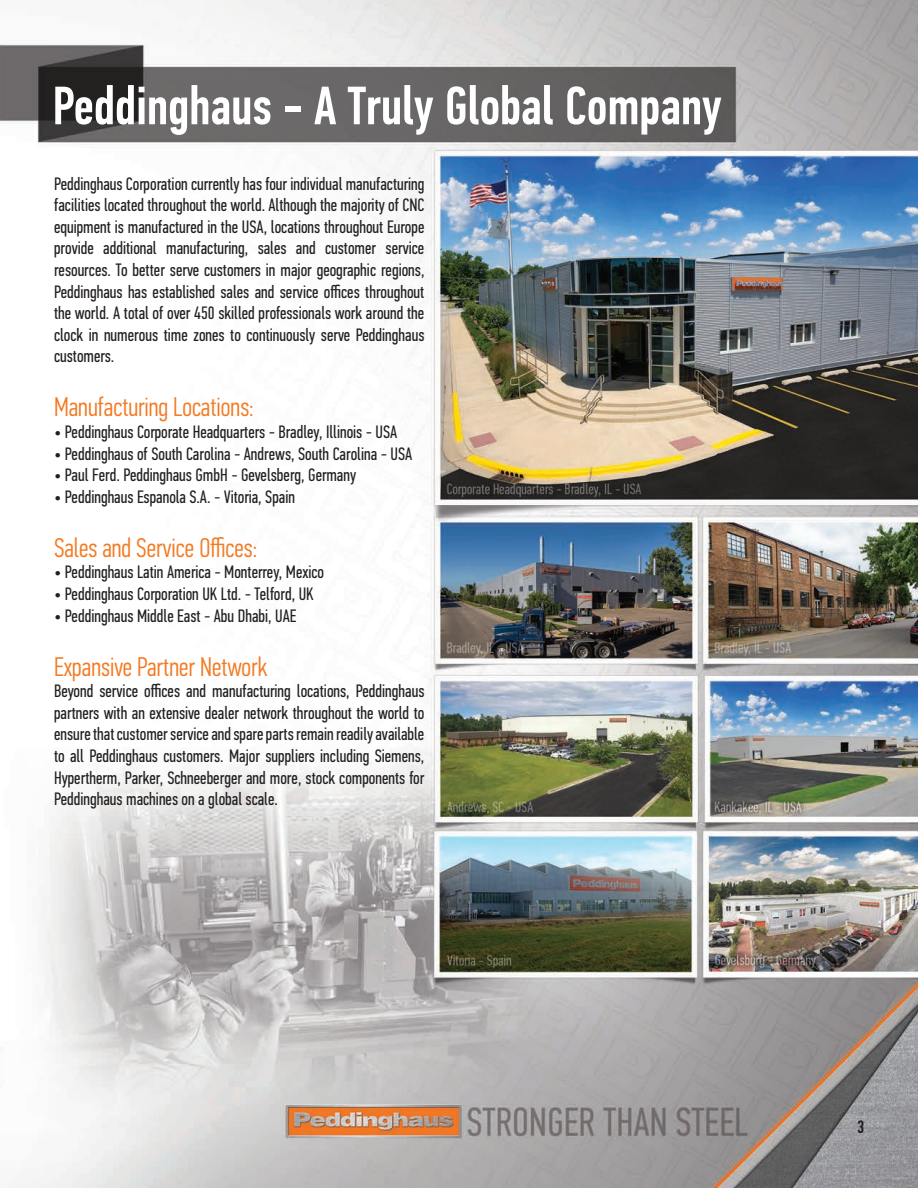
<style>
.page{position:relative;width:918px;height:1188px;background:#fff}
.page>*{position:absolute;margin:0;border:0;box-sizing:border-box;transform-origin:0 0}
.t1{font:500 54px "PF Din Text Comp Pro";color:#fff}
.t2{font:300 27px "PF Din Text Comp Pro";color:#f47921}
.t3{font:18px/21.6px "PF Din Text Comp Pro";color:#231f20;text-align:justify}
.t4{font:500 18px "PF Din Text Comp Pro";color:#231f20}
</style>
<div class="page">
<img style="left:0;top:0;width:918px;height:1188px">
<p class="t1" style="left:52px;top:74px;width:671px">Peddinghaus - A Truly Global Company</p>
<p class="t3" style="left:54px;top:173px;width:372px">Peddinghaus Corporation currently has four individual manufacturing facilities located throughout the world. Although the majority of CNC equipment is manufactured in the USA, locations throughout Europe provide additional manufacturing, sales and customer service resources. To better serve customers in major geographic regions, Peddinghaus has established sales and service offices throughout the world. A total of over 450 skilled professionals work around the clock in numerous time zones to continuously serve Peddinghaus customers.</p>
<p class="t2" style="left:54px;top:392px;width:201px">Manufacturing Locations:</p>
<p class="t3" style="left:54px;top:421px;width:345px">• Peddinghaus Corporate Headquarters - Bradley, Illinois - USA</p>
<p class="t3" style="left:54px;top:443px;width:360px">• Peddinghaus of South Carolina - Andrews, South Carolina - USA</p>
<p class="t3" style="left:54px;top:464px;width:304px">• Paul Ferd. Peddinghaus GmbH - Gevelsberg, Germany</p>
<p class="t3" style="left:54px;top:486px;width:243px">• Peddinghaus Espanola S.A. - Vitoria, Spain</p>
<p class="t2" style="left:54px;top:532px;width:205px">Sales and Service Offices:</p>
<p class="t3" style="left:54px;top:562px;width:272px">• Peddinghaus Latin America - Monterrey, Mexico</p>
<p class="t3" style="left:54px;top:583px;width:261px">• Peddinghaus Corporation UK Ltd. - Telford, UK</p>
<p class="t3" style="left:54px;top:605px;width:244px">• Peddinghaus Middle East - Abu Dhabi, UAE</p>
<p class="t2" style="left:54px;top:651px;width:215px">Expansive Partner Network</p>
<p class="t3" style="left:54px;top:680px;width:372px">Beyond service offices and manufacturing locations, Peddinghaus partners with an extensive dealer network throughout the world to ensure that customer service and spare parts remain readily available to all Peddinghaus customers. Major suppliers including Siemens, Hypertherm, Parker, Schneeberger and more, stock components for Peddinghaus machines on a global scale.</p>
<p class="t4" style="left:857px;top:1117px;width:9px">3</p>
</div>
